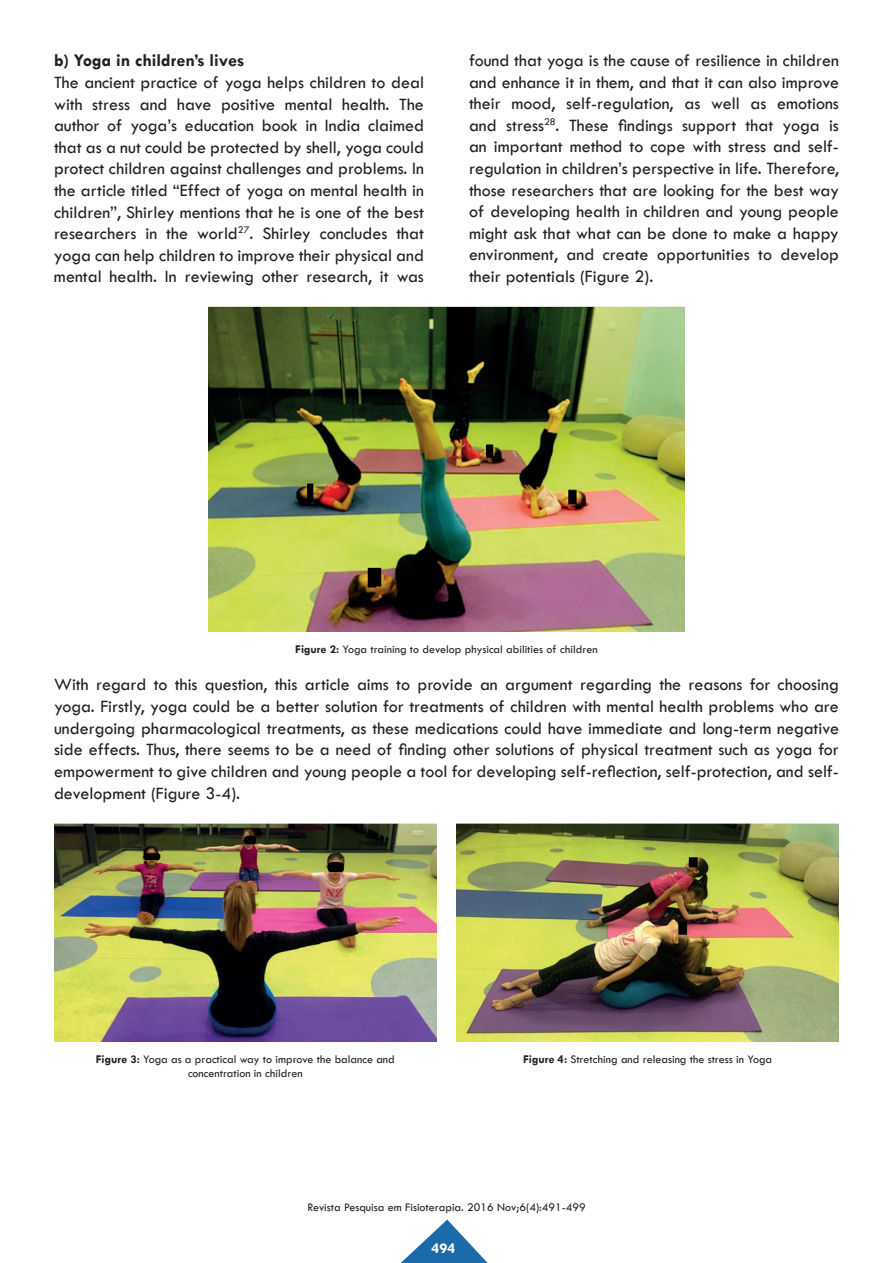
<style>
.page{position:relative;width:893px;height:1263px;background:#fff}
.page>*{position:absolute;margin:0;border:0;box-sizing:border-box;transform-origin:0 0}
.t1{font:18px/21.6px "Tw Cen";color:#231f20;text-align:justify}
.t2{font:700 18px "Tw Cen";color:#231f20}
.t3{font:700 15px "Tw Cen";color:#fff}
.t4{font:12px/14.4px "Tw Cen";color:#231f20;text-align:center}
.s1{font-weight:700}
</style>
<div class="page">
<svg style="left:401px;top:1219px;width:87px;height:44px"></svg>
<img style="left:208px;top:306px;width:477px;height:325px">
<img style="left:54px;top:824px;width:383px;height:218px">
<img style="left:456px;top:824px;width:383px;height:218px">
<p class="t2" style="left:54px;top:50px;width:192px">b) Yoga in children’s lives</p>
<p class="t1" style="left:54px;top:71px;width:371px">The ancient practice of yoga helps children to deal with stress and have positive mental health. The author of yoga’s education book in India claimed that as a nut could be protected by shell, yoga could protect children against challenges and problems. In the article titled “Effect of yoga on mental health in children”, Shirley mentions that he is one of the best researchers in the world<sup>27</sup>. Shirley concludes that yoga can help children to improve their physical and mental health. In reviewing other research, it was</p>
<p class="t1" style="left:469px;top:49px;width:371px">found that yoga is the cause of resilience in children and enhance it in them, and that it can also improve their mood, self-regulation, as well as emotions and stress<sup>28</sup>. These findings support that yoga is an important method to cope with stress and self&shy;regulation in children’s perspective in life. Therefore, those researchers that are looking for the best way of developing health in children and young people might ask that what can be done to make a happy environment, and create opportunities to develop their potentials (Figure 2).</p>
<p class="t4" style="left:295px;top:641px;width:304px"><span class="s1">Figure 2:</span> Yoga training to develop physical abilities of children</p>
<p class="t1" style="left:54px;top:674px;width:786px">With regard to this question, this article aims to provide an argument regarding the reasons for choosing yoga. Firstly, yoga could be a better solution for treatments of children with mental health problems who are undergoing pharmacological treatments, as these medications could have immediate and long-term negative side effects. Thus, there seems to be a need of finding other solutions of physical treatment such as yoga for empowerment to give children and young people a tool for developing self-reflection, self-protection, and self&shy;development (Figure 3-4).</p>
<p class="t4" style="left:96px;top:1052px;width:300px"><span class="s1">Figure 3:</span> Yoga as a practical way to improve the balance and concentration in children</p>
<p class="t4" style="left:523px;top:1052px;width:250px"><span class="s1">Figure 4:</span> Stretching and releasing the stress in Yoga</p>
<p class="t4" style="left:307px;top:1200px;width:280px">Revista Pesquisa em Fisioterapia. 2016 Nov;6(4):491-499</p>
<p class="t3" style="left:432px;top:1239px;width:25px">494</p>
</div>
